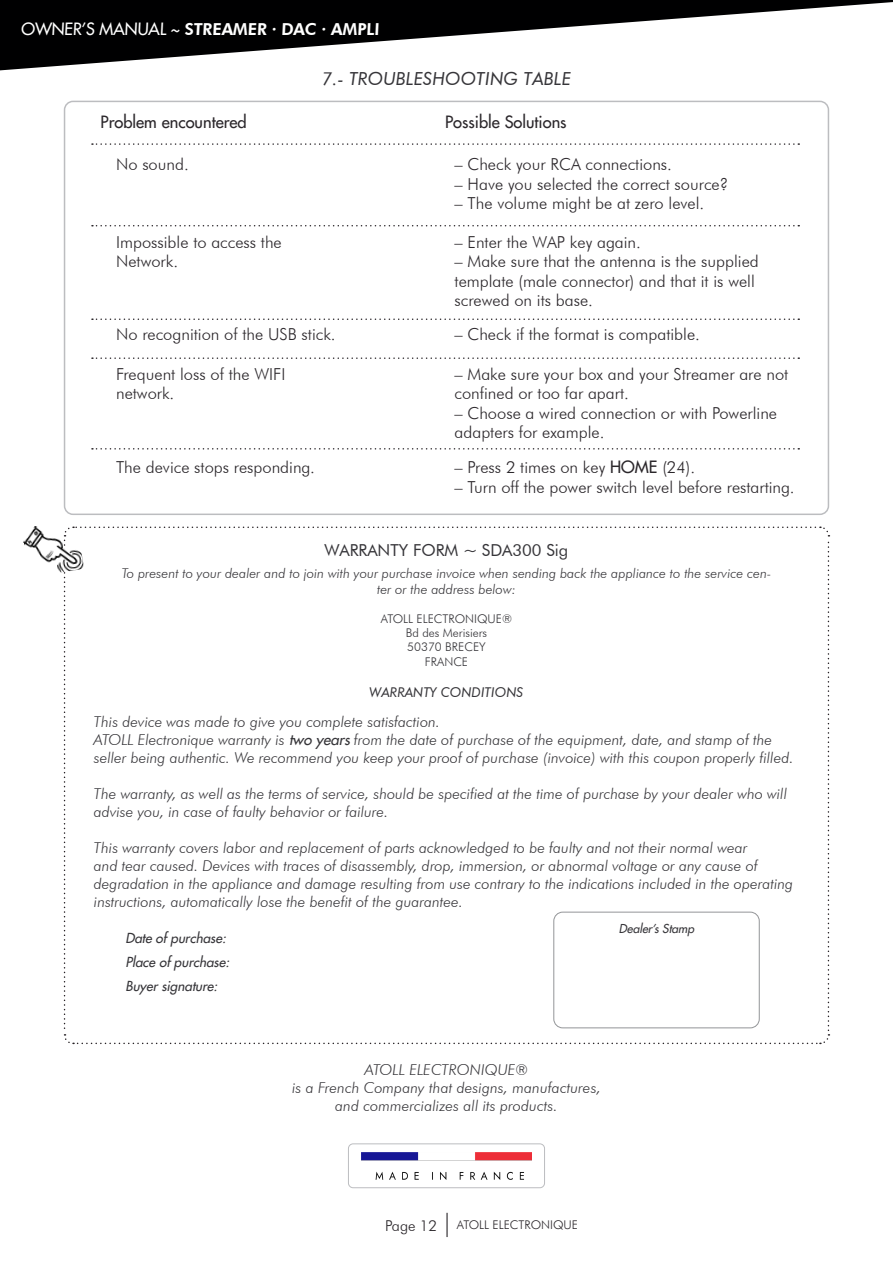
<style>
.page{position:relative;width:893px;height:1263px;background:#fff}
.page>*{position:absolute;margin:0;border:0;box-sizing:border-box;transform-origin:0 0}
.t1{font:italic 18px "Futura BT";letter-spacing:.005em;color:#363539}
.t2{font:300 16.5px/19.5px "Futura BT";color:#2b272b}
.t3{font:16.5px "Futura LT";color:#2b272b}
.t4{font:800 16.5px "Futura BT";color:#fff}
.t5{font:16.5px "Futura BT";color:#363539}
.t6{font:italic 300 15px/18px "Futura BT";color:#363539}
.t7{font:300 15px "Futura BT";color:#2b272b}
.t8{font:italic 300 13.5px/16.2px "Futura BT";color:#363539;text-align:center}
.t9{font:italic 13.5px "Futura LT";color:#363539}
.t10{font:italic 13.5px "Futura BT";color:#363539}
.t11{font:300 12px "Futura BT";color:#363539}
.t12{font:300 12px "Futura BT";color:#2b272b}
.t13{font:italic 12px "Futura LT";color:#363539}
.s1{font-family:"Futura LT";font-weight:400}
</style>
<div class="page">
<svg style="left:0;top:0;width:893px;height:71px;fill:#000001"></svg>
<hr style="left:446px;top:1213px;width:2px;height:24px;background:#2b272b">
<div style="left:64px;top:101px;width:765px;height:414px;border:2px solid #bcbdc0;border-radius:9px"></div>
<svg style="left:92px;top:225px;width:707px;height:1px"></svg>
<svg style="left:92px;top:318px;width:707px;height:2px"></svg>
<svg style="left:92px;top:357px;width:707px;height:2px"></svg>
<svg style="left:92px;top:448px;width:707px;height:2px"></svg>
<svg style="left:92px;top:143px;width:707px;height:2px"></svg>
<svg style="left:63px;top:526px;width:767px;height:519px"></svg>
<div style="left:554px;top:912px;width:205px;height:116px;background:#fff;border-radius:9px"></div>
<div style="left:553px;top:912px;width:207px;height:116px;border:1px solid #939598;border-radius:9px"></div>
<div style="left:59px;top:547px;width:26px;height:26px;background:#fff;border-radius:50%"></div>
<img style="left:23px;top:526px;width:61px;height:52px">
<img style="left:361px;top:1152px;width:171px;height:27px">
<div style="left:348px;top:1143px;width:197px;height:45px;border:1px solid #bcbdc0;border-radius:5px"></div>
<p class="t4" style="left:21px;top:19px;width:361px"><span class="s1">OWNER’S MANUAL ~</span> STREAMER · DAC · AMPLI</p>
<p class="t1" style="left:322px;top:67px;width:250px">7.- TROUBLESHOOTING TABLE</p>
<p class="t3" style="left:101px;top:111px;width:148px">Problem encountered</p>
<p class="t3" style="left:445px;top:111px;width:123px">Possible Solutions</p>
<p class="t2" style="left:455px;top:154px;width:219px">– Check your RCA connections.</p>
<p class="t2" style="left:455px;top:174px;width:275px">– Have you selected the correct source?</p>
<p class="t2" style="left:455px;top:193px;width:251px">– The volume might be at zero level.</p>
<p class="t2" style="left:455px;top:232px;width:188px">– Enter the WAP key again.</p>
<p class="t2" style="left:455px;top:251px;width:306px">– Make sure that the antenna is the supplied</p>
<p class="t2" style="left:455px;top:271px;width:302px">template (male connector) and that it is well screwed on its base.</p>
<p class="t2" style="left:455px;top:324px;width:247px">– Check if the format is compatible.</p>
<p class="t2" style="left:455px;top:364px;width:335px">– Make sure your box and your Streamer are not confined or too far apart.</p>
<p class="t2" style="left:455px;top:403px;width:324px">– Choose a wired connection or with Powerline adapters for example.</p>
<p class="t2" style="left:455px;top:457px;width:242px">– Press 2 times on key <span class="s1">HOME</span> (24).</p>
<p class="t2" style="left:455px;top:477px;width:341px">– Turn off the power switch level before restarting.</p>
<p class="t2" style="left:116px;top:154px;width:74px">No sound.</p>
<p class="t2" style="left:116px;top:232px;width:167px">Impossible to access the<br>Network.</p>
<p class="t2" style="left:116px;top:324px;width:221px">No recognition of the USB stick.</p>
<p class="t2" style="left:116px;top:364px;width:171px">Frequent loss of the WIFI network.</p>
<p class="t2" style="left:116px;top:457px;width:200px">The device stops responding.</p>
<p class="t5" style="left:325px;top:540px;width:245px">WARRANTY FORM ~ SDA300 Sig</p>
<p class="t8" style="left:122px;top:565px;width:651px">To present to your dealer and to join with your purchase invoice when sending back the appliance to the service cen&shy;ter or the address below:</p>
<p class="t11" style="left:381px;top:611px;width:133px">ATOLL ELECTRONIQUE®</p>
<p class="t11" style="left:406px;top:625px;width:83px">Bd des Merisiers</p>
<p class="t11" style="left:407px;top:640px;width:80px">50370 BRECEY</p>
<p class="t11" style="left:425px;top:654px;width:45px">FRANCE</p>
<p class="t10" style="left:370px;top:684px;width:155px">WARRANTY CONDITIONS</p>
<p class="t6" style="left:94px;top:713px;width:348px">This device was made to give you complete satisfaction.</p>
<p class="t6" style="left:94px;top:731px;width:701px">ATOLL Electronique warranty is <span class="s1">two years</span>from the date of purchase of the equipment, date, and stamp of the seller being authentic. We recommend you keep your proof of purchase (invoice) with this coupon properly filled.</p>
<p class="t6" style="left:94px;top:785px;width:695px">The warranty, as well as the terms of service, should be specified at the time of purchase by your dealer who will advise you, in case of faulty behavior or failure.</p>
<p class="t6" style="left:94px;top:839px;width:701px">This warranty covers labor and replacement of parts acknowledged to be faulty and not their normal wear<br>and tear caused. Devices with traces of disassembly, drop, immersion, or abnormal voltage or any cause of degradation in the appliance and damage resulting from use contrary to the indications included in the operating instructions, automatically lose the benefit of the guarantee.</p>
<p class="t9" style="left:125px;top:929px;width:105px">Date of purchase:</p>
<p class="t9" style="left:125px;top:953px;width:108px">Place of purchase:</p>
<p class="t9" style="left:125px;top:977px;width:97px">Buyer signature:</p>
<p class="t13" style="left:619px;top:921px;width:80px">Dealer’s Stamp</p>
<p class="t6" style="left:365px;top:1061px;width:165px">ATOLL ELECTRONIQUE®</p>
<p class="t6" style="left:292px;top:1079px;width:310px">is a French Company that designs, manufactures,</p>
<p class="t6" style="left:335px;top:1097px;width:224px">and commercializes all its products.</p>
<p class="t7" style="left:385px;top:1216px;width:53px">Page 12</p>
<p class="t12" style="left:457px;top:1218px;width:123px">ATOLL ELECTRONIQUE</p>
</div>
